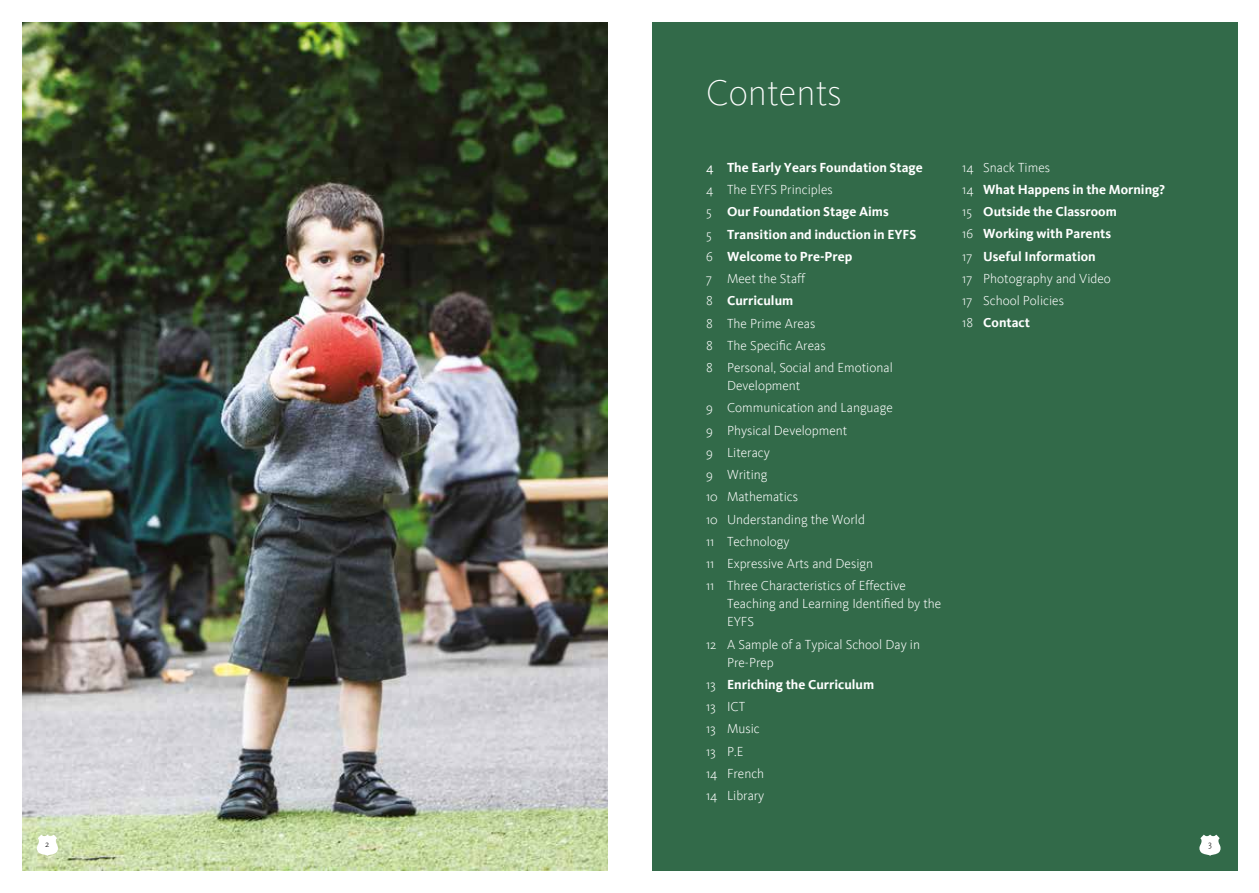
<style>
.page{position:relative;width:1259px;height:893px;background:#fff}
.page>*{position:absolute;margin:0;border:0;box-sizing:border-box;transform-origin:0 0}
.t1{font:200 37.5px "Kievit OT";color:#fff}
.t2{font:700 13.5px/22.2px "Kievit OT";color:#fff}
.t3{font:300 13.5px/22.2px "Kievit OT";color:#fff}
.t4{font:300 9px "Kievit OT";color:#000}
.s1{font-weight:400}
.s2{font-weight:300}
.s3{font-weight:700}
</style>
<div class="page">
<div style="left:652px;top:22px;width:585px;height:849px;background:#326a49"></div>
<img style="left:22px;top:22px;width:585px;height:849px">
<svg style="left:37px;top:834px;width:21px;height:22px"></svg>
<svg style="left:1199px;top:834px;width:21px;height:22px"></svg>
<h1 class="t1" style="left:706px;top:72px;width:137px">Contents</h1>
<p class="t2" style="left:706px;top:156px;width:218px"><span class="s1">4</span> The Early Years Foundation Stage<br><span class="s2">4 The EYFS Principles<br>5</span> Our Foundation Stage Aims<br><span class="s2">5</span> Transition and induction in EYFS<br><span class="s2">6</span> Welcome to Pre-Prep<br><span class="s2">7 Meet the Staff<br>8</span> Curriculum<br><span class="s2">8 The Prime Areas<br>8 The Specific Areas<br>8 Personal, Social and Emotional</span></p>
<p class="t3" style="left:706px;top:375px;width:201px;text-indent:21px">Development<br>9 Communication and Language<br>9 Physical Development<br>9 Literacy<br>9 Writing<br>10 Mathematics<br>10 Understanding the World<br>11 Technology<br>11 Expressive Arts and Design<br>11 Three Characteristics of Effective</p>
<p class="t3" style="left:727px;top:595px;width:216px;line-height:18px">Teaching and Learning Identified by the<br>EYFS</p>
<p class="t3" style="left:727px;top:635px;width:194px;line-height:18px;text-indent:-21px">12 A Sample of a Typical School Day in<br>Pre-Prep</p>
<p class="t3" style="left:706px;top:673px;width:170px">13 <span class="s3">Enriching the Curriculum<br></span>13 ICT<br>13 Music<br>13 P.E<br>14 French<br>14 Library</p>
<p class="t2" style="left:962px;top:156px;width:204px"><span class="s2">14 Snack Times<br>14</span> What Happens in the Morning?<br><span class="s2">15</span> Outside the Classroom<br><span class="s2">16</span> Working with Parents<br><span class="s2">17</span> Useful Information<br><span class="s2">17 Photography and Video<br>17 School Policies<br>18</span> Contact</p>
<p class="t4" style="left:45px;top:839px;width:6px">2</p>
<p class="t4" style="left:1208px;top:839px;width:5px">3</p>
</div>
